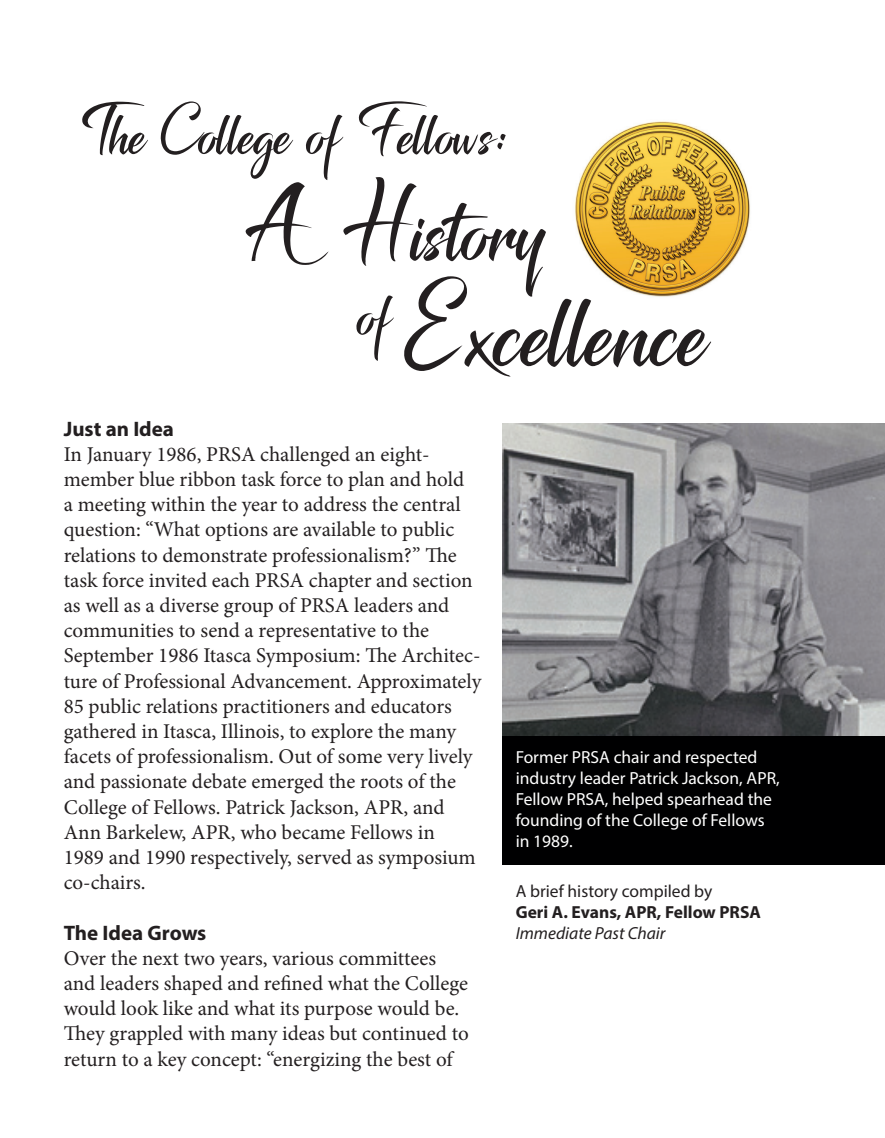
<style>
.page{position:relative;width:885px;height:1138px;background:#fff}
.page>*{position:absolute;margin:0;border:0;box-sizing:border-box;transform-origin:0 0}
.t1{font:123.73px "Glimmer";color:#231f20}
.t2{font:105.88px "Glimmer";color:#231f20}
.t3{font:71.92px "Glimmer";color:#231f20}
.t4{font:21px/25.2px "Minion Pro";color:#231f20}
.t5{font:700 21px "Myriad Pro";color:#231f20}
.t6{font:17.5px/21px "Myriad Pro";color:#fff}
.t7{font:700 17.5px "Myriad Pro";color:#231f20}
.t8{font:17.5px "Myriad Pro";color:#231f20}
.t9{font:italic 17.5px "Myriad Pro";color:#231f20}
</style>
<div class="page">
<div style="left:502px;top:423px;width:382px;height:441px;background:#000001"></div>
<img style="left:575px;top:121px;width:175px;height:176px">
<img style="left:502px;top:423px;width:382px;height:312px">
<h3 class="t3" style="left:82px;top:98px;width:426px">The College of Fellows:</h3>
<h2 class="t2" style="left:245px;top:177px;width:302px">A History</h2>
<h1 class="t1" style="left:356px;top:269px;width:349px"><sup>of</sup> Excellence</h1>
<p class="t5" style="left:64px;top:415px;width:112px">Just an Idea</p>
<p class="t4" style="left:64px;top:441px;width:419px">In January 1986, PRSA challenged an eight&shy;member blue ribbon task force to plan and hold<br>a meeting within the year to address the central question: “What options are available to public relations to demonstrate professionalism?” The task force invited each PRSA chapter and section as well as a diverse group of PRSA leaders and communities to send a representative to the September 1986 Itasca Symposium: The Architec&shy;ture of Professional Advancement. Approximately 85 public relations practitioners and educators gathered in Itasca, Illinois, to explore the many facets of professionalism. Out of some very lively and passionate debate emerged the roots of the College of Fellows. Patrick Jackson, APR, and Ann Barkelew, APR, who became Fellows in<br>1989 and 1990 respectively, served as symposium co-chairs.</p>
<p class="t5" style="left:64px;top:919px;width:144px">The Idea Grows</p>
<p class="t4" style="left:64px;top:945px;width:406px">Over the next two years, various committees and leaders shaped and refined what the College would look like and what its purpose would be.<br>They grappled with many ideas but continued to return to a key concept: “energizing the best of</p>
<p class="t6" style="left:515px;top:746px;width:265px">Former PRSA chair and respected industry leader Patrick Jackson, APR,<br>Fellow PRSA, helped spearhead the founding of the College of Fellows in 1989.</p>
<p class="t8" style="left:515px;top:881px;width:198px">A brief history compiled by</p>
<p class="t7" style="left:515px;top:901px;width:247px">Geri A. Evans, APR, Fellow PRSA</p>
<p class="t9" style="left:515px;top:923px;width:151px">Immediate Past Chair</p>
</div>
